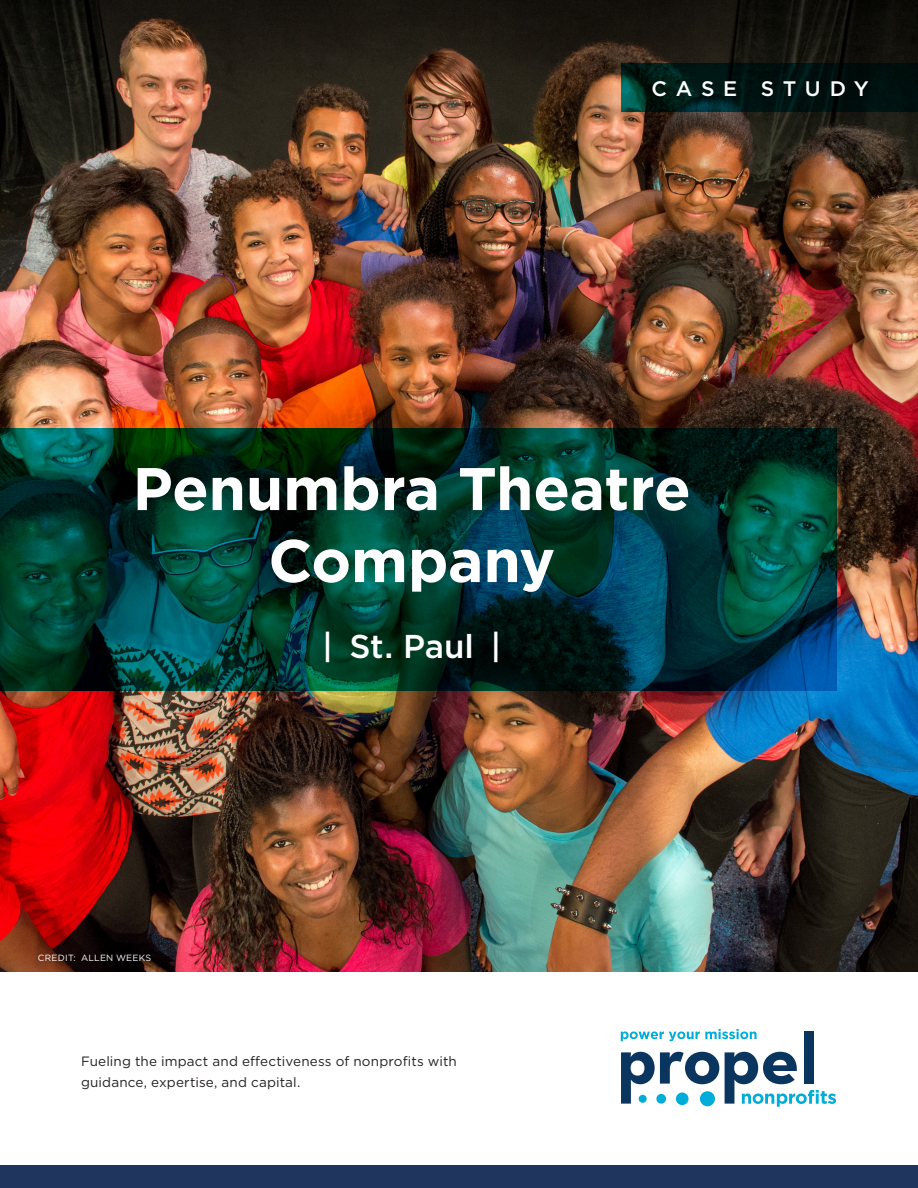
<style>
.page{position:relative;width:918px;height:1188px;background:#fff}
.page>*{position:absolute;margin:0;border:0;box-sizing:border-box;transform-origin:0 0}
.org_name{font:700 60px/72px "Gotham";letter-spacing:-.005em;color:#fff;text-align:center}
.city{font:500 33px "Gotham";letter-spacing:-.01em;color:#fff}
.t1{font:500 21px "Gotham";letter-spacing:.415em;color:#fff}
.body{font:13.5px/21px "Gotham";letter-spacing:.01em;color:#231f20}
.photo_credit_white{font:9px "Gotham";letter-spacing:.025em;color:#fff}
</style>
<div class="page">
<img style="left:0;top:0;width:918px;height:972px">
<svg style="left:0;top:429px;width:837px;height:262px;background:#003731"></svg>
<div style="left:0;top:1166px;width:918px;height:22px;background:#1f355e"></div>
<svg style="left:621px;top:63px;width:297px;height:49px;background:#001815"></svg>
<svg style="left:621px;top:1052px;width:98px;height:52px"></svg>
<div style="left:804px;top:1031px;width:10px;height:53px;background:#0a355e"></div>
<svg style="left:725px;top:1052px;width:111px;height:55px"></svg>
<div style="left:639px;top:1095px;width:8px;height:8px;background:#00add8;border-radius:50%"></div>
<div style="left:656px;top:1094px;width:10px;height:10px;background:#00add8;border-radius:50%"></div>
<div style="left:676px;top:1092px;width:13px;height:13px;background:#00add8;border-radius:50%"></div>
<div style="left:700px;top:1091px;width:15px;height:15px;background:#00add8;border-radius:50%"></div>
<svg style="left:621px;top:1029px;width:136px;height:12px"></svg>
<p class="t1" style="left:652px;top:75px;width:219px">CASE STUDY</p>
<p class="org_name" style="left:133px;top:452px;width:560px">Penumbra Theatre<br>Company</p>
<p class="city" style="left:322px;top:624px;width:181px">| St. Paul |</p>
<p class="photo_credit_white" style="left:38px;top:952px;width:115px">CREDIT: ALLEN WEEKS</p>
<p class="body" style="left:81px;top:1050px;width:377px">Fueling the impact and effectiveness of nonprofits with guidance, expertise, and capital.</p>
</div>
